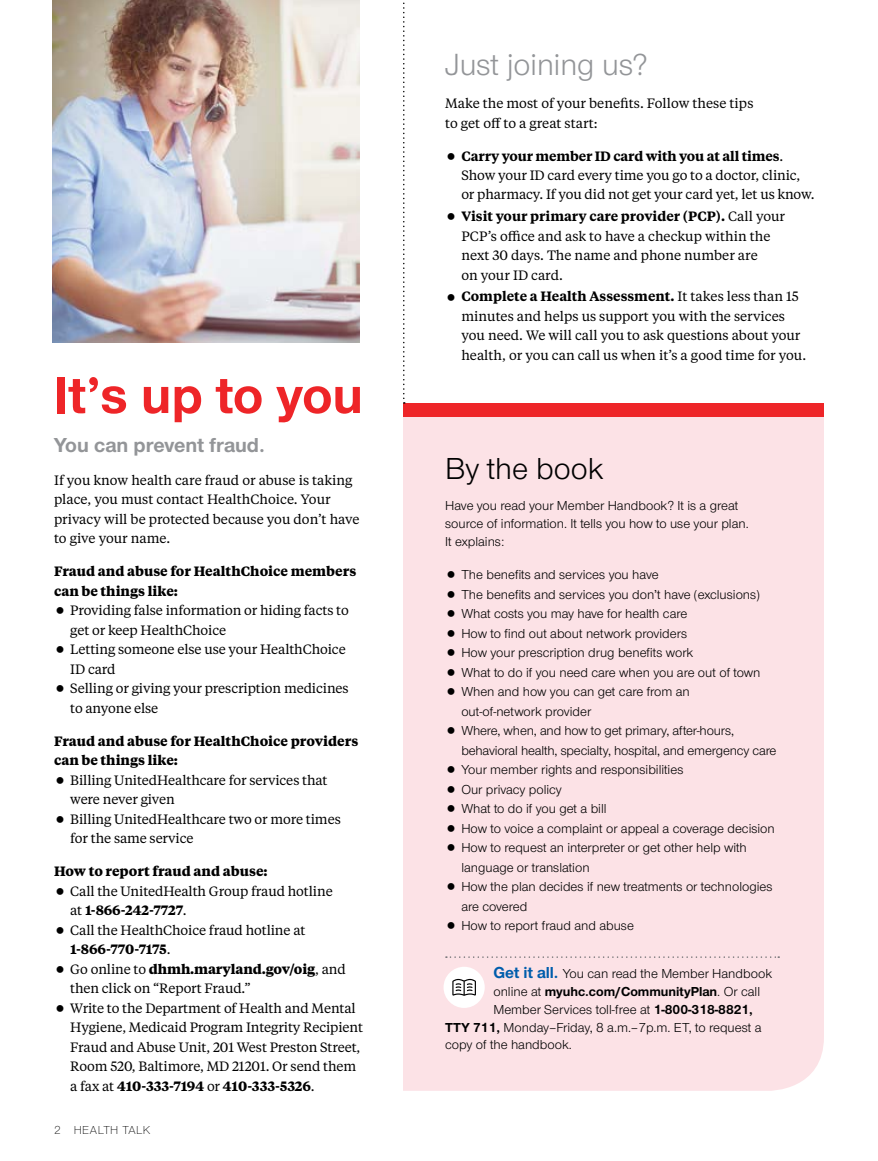
<style>
.page{position:relative;width:878px;height:1161px;background:#fff}
.page>*{position:absolute;margin:0;border:0;box-sizing:border-box;transform-origin:0 0}
.t1{font:700 54px "UHC Sans";color:#ee2528}
.t2{font:31.5px "UHC Sans";color:#939598}
.t3{font:31.5px "UHC Sans";color:#000}
.t4{font:700 21px "UHC Sans";color:#939598}
.t5{font:13.5px/19.5px "UHC Serif Text";letter-spacing:-.01em;color:#000}
.t6{font:13.5px/19.5px "UHC Sans";color:#000}
.t7{font:700 13.5px/19.5px "UHC Serif Text";color:#000}
.t8{font:700 13.5px "UHC Sans";color:#000}
.t9{font:300 12px "UHC Sans";letter-spacing:.04em;color:#000}
.s1{font-weight:700}
.s2{font-weight:600}
.s3{font-weight:700;font-size:16.5px;color:#005dac}
.s4{font-weight:400}
</style>
<div class="page">
<div style="left:403px;top:417px;width:421px;height:674px;background:#fce2e6"></div>
<div style="left:403px;top:404px;width:421px;height:13px;background:#ee2528"></div>
<img style="left:53px;top:0;width:307px;height:342px">
<svg style="left:403px;top:2px;width:2px;height:402px"></svg>
<svg style="left:446px;top:956px;width:333px;height:2px"></svg>
<div style="left:443px;top:967px;width:41px;height:41px;background:#fff;border-radius:50%"></div>
<svg style="left:452px;top:979px;width:24px;height:17px"></svg>
<h1 class="t1" style="left:54px;top:359px;width:310px">It’s up to you</h1>
<h3 class="t4" style="left:54px;top:431px;width:212px">You can prevent fraud.</h3>
<p class="t5" style="left:54px;top:470px;width:307px">If you know health care fraud or abuse is taking place, you must contact HealthChoice. Your privacy will be protected because you don’t have to give your name.</p>
<p class="t7" style="left:54px;top:561px;width:304px">Fraud and abuse for HealthChoice members can be things like:</p>
<p class="t5" style="left:70px;top:600px;width:280px">Providing false information or hiding facts to get or keep HealthChoice<br>Letting someone else use your HealthChoice<br>ID card<br>Selling or giving your prescription medicines to anyone else</p>
<p class="t7" style="left:54px;top:730px;width:306px">Fraud and abuse for HealthChoice providers can be things like:</p>
<p class="t5" style="left:70px;top:770px;width:272px">Billing UnitedHealthcare for services that were never given<br>Billing UnitedHealthcare two or more times for the same service</p>
<p class="t7" style="left:54px;top:861px;width:215px">How to report fraud and abuse:</p>
<p class="t5" style="left:70px;top:881px;width:294px">Call the UnitedHealth Group fraud hotline<br>at <span class="s1">1-866-242-7727</span>.<br>Call the HealthChoice fraud hotline at <span class="s1">1-866-770-7175</span>.<br>Go online to <span class="s1">dhmh.maryland.gov/oig</span>, and then click on “Report Fraud.”<br>Write to the Department of Health and Mental Hygiene, Medicaid Program Integrity Recipient Fraud and Abuse Unit, 201 West Preston Street, Room 520, Baltimore, MD 21201. Or send them a fax at <span class="s1">410-333-7194</span> or <span class="s1">410-333-5326</span>.</p>
<p class="t9" style="left:54px;top:1122px;width:98px">2 HEALTH TALK</p>
<h2 class="t2" style="left:445px;top:44px;width:204px">Just joining us?</h2>
<p class="t5" style="left:445px;top:93px;width:310px">Make the most of your benefits. Follow these tips to get off to a great start:</p>
<p class="t5" style="left:461px;top:145px;width:355px"><span class="s2">Carry your member ID card with you at all times</span>.<br>Show your ID card every time you go to a doctor, clinic, or pharmacy. If you did not get your card yet, let us know.</p>
<p class="t5" style="left:461px;top:206px;width:325px"><span class="s2">Visit your primary care provider (PCP).</span> Call your PCP’s office and ask to have a checkup within the next 30 days. The name and phone number are<br>on your ID card.</p>
<p class="t5" style="left:461px;top:286px;width:346px"><span class="s2">Complete a Health Assessment.</span> It takes less than 15 minutes and helps us support you with the services you need. We will call you to ask questions about your health, or you can call us when it’s a good time for you.</p>
<h2 class="t3" style="left:445px;top:448px;width:160px">By the book</h2>
<p class="t6" style="left:445px;top:496px;width:305px;line-height:18px">Have you read your Member Handbook? It is a great source of information. It tells you how to use your plan.<br>It explains:</p>
<p class="t6" style="left:461px;top:565px;width:316px">The benefits and services you have<br>The benefits and services you don’t have (exclusions)<br>What costs you may have for health care<br>How to find out about network providers<br>How your prescription drug benefits work<br>What to do if you need care when you are out of town When and how you can get care from an<br>out-of-network provider<br>Where, when, and how to get primary, after-hours, behavioral health, specialty, hospital, and emergency care Your member rights and responsibilities<br>Our privacy policy<br>What to do if you get a bill<br>How to voice a complaint or appeal a coverage decision How to request an interpreter or get other help with language or translation<br>How the plan decides if new treatments or technologies are covered<br>How to report fraud and abuse</p>
<p class="t6" style="left:493px;top:963px;width:280px"><span class="s3">Get it all.</span> You can read the Member Handbook</p>
<p class="t8" style="left:493px;top:982px;width:268px"><span class="s4">online at</span> myuhc.com/CommunityPlan<span class="s4">. Or call</span></p>
<p class="t6" style="left:493px;top:999px;width:261px">Member Services toll-free at <span class="s1">1-800-318-8821,</span></p>
<p class="t6" style="left:445px;top:1017px;width:318px"><span class="s1">TTY 711,</span> Monday–Friday, 8 a.m.–7p.m. ET, to request a</p>
<p class="t6" style="left:445px;top:1035px;width:128px">copy of the handbook.</p>
</div>
